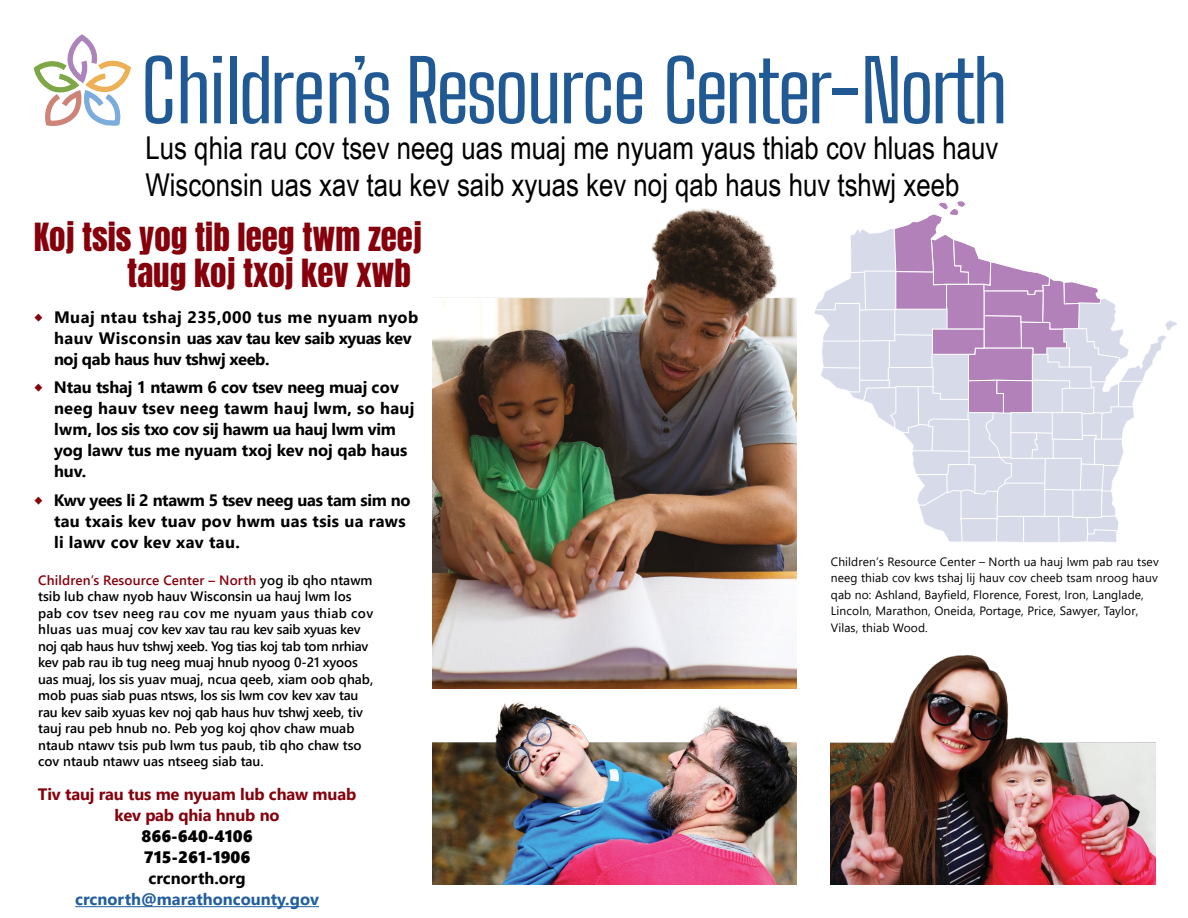
<style>
.page{position:relative;width:1188px;height:918px;background:#fff}
.page>*{position:absolute;margin:0;border:0;box-sizing:border-box;transform-origin:0 0}
.t1{font:33px "Anton";color:#86000c}
.t2{font:31.5px/37.8px "Arial Narrow";color:#000}
.t3{font:700 16.5px/21px "Segoe UI";color:#000}
.t4{font:700 16.5px/21px "Segoe UI";letter-spacing:.025em;color:#000}
.t5{font:700 16.5px/21px "Segoe UI";letter-spacing:.02em;color:#000}
.t6{font:700 16.5px/21px "Segoe UI";letter-spacing:-.01em;color:#86000c;text-align:center}
.t7{font:700 16.5px "Segoe UI";color:#215e9e}
.t8{font:16.5px "Segoe UI Black";color:#000}
.t9{font:600 13.5px/16.5px "Segoe UI";color:#000}
.t10{font:12px/16.5px "Segoe UI";letter-spacing:.01em;color:#000}
.s1{font-family:"Acumin Pro";font-size:21px;color:#86000c}
.s2{color:#86000c}
</style>
<div class="page">
<img style="left:433px;top:208px;width:364px;height:470px">
<img style="left:433px;top:678px;width:364px;height:206px">
<svg style="left:34px;top:37px;width:97px;height:89px"></svg>
<svg style="left:145px;top:55px;width:27px;height:69px"></svg>
<svg style="left:181px;top:56px;width:26px;height:67px"></svg>
<svg style="left:213px;top:56px;width:9px;height:67px"></svg>
<div style="left:230px;top:56px;width:7px;height:67px;background:#205993"></div>
<svg style="left:243px;top:56px;width:26px;height:68px"></svg>
<svg style="left:275px;top:72px;width:47px;height:52px"></svg>
<svg style="left:330px;top:56px;width:59px;height:68px"></svg>
<svg style="left:410px;top:56px;width:115px;height:68px"></svg>
<svg style="left:531px;top:73px;width:26px;height:51px"></svg>
<svg style="left:564px;top:72px;width:47px;height:52px"></svg>
<svg style="left:617px;top:72px;width:25px;height:52px"></svg>
<svg style="left:667px;top:55px;width:57px;height:69px"></svg>
<svg style="left:730px;top:58px;width:101px;height:66px"></svg>
<div style="left:833px;top:88px;width:25px;height:6px;background:#205993"></div>
<svg style="left:865px;top:56px;width:33px;height:67px"></svg>
<svg style="left:904px;top:72px;width:26px;height:52px"></svg>
<svg style="left:936px;top:56px;width:67px;height:68px"></svg>
<img style="left:831px;top:655px;width:324px;height:229px">
<svg style="left:815px;top:201px;width:362px;height:341px"></svg>
<hr style="left:75px;top:906px;width:244px;height:1px;background:#215e9e">
<p class="t2" style="left:146px;top:127px;width:854px">Lus qhia rau cov tsev neeg uas muaj me nyuam yaus thiab cov hluas hauv<br>Wisconsin uas xav tau kev saib xyuas kev noj qab haus huv tshwj xeeb</p>
<p class="t1" style="left:34px;top:220px;width:389px">Koj tsis yog tib leeg twm zeej</p>
<p class="t1" style="left:127px;top:256px;width:285px">taug koj txoj kev xwb</p>
<p class="t4" style="left:54px;top:305px;width:366px;text-indent:-20px"><span class="s1">◆</span> Muaj ntau tshaj 235,000 tus me nyuam nyob hauv Wisconsin uas xav tau kev saib xyuas kev noj qab haus huv tshwj xeeb.</p>
<p class="t3" style="left:54px;top:376px;width:362px;text-indent:-20px"><span class="s1">◆</span> Ntau tshaj 1 ntawm 6 cov tsev neeg muaj cov neeg hauv tsev neeg tawm hauj lwm, so hauj lwm, los sis txo cov sij hawm ua hauj lwm vim yog lawv tus me nyuam txoj kev noj qab haus huv.</p>
<p class="t5" style="left:54px;top:488px;width:358px;text-indent:-20px"><span class="s1">◆</span> Kwv yees li 2 ntawm 5 tsev neeg uas tam sim no tau txais kev tuav pov hwm uas tsis ua raws li lawv cov kev xav tau.</p>
<p class="t9" style="left:38px;top:571px;width:337px"><span class="s2">Children’s Resource Center – North</span> yog ib qho ntawm tsib lub chaw nyob hauv Wisconsin ua hauj lwm los pab cov tsev neeg rau cov me nyuam yaus thiab cov hluas uas muaj cov kev xav tau rau kev saib xyuas kev noj qab haus huv tshwj xeeb. Yog tias koj tab tom nrhiav kev pab rau ib tug neeg muaj hnub nyoog 0-21 xyoos uas muaj, los sis yuav muaj, ncua qeeb, xiam oob qhab, mob puas siab puas ntsws, los sis lwm cov kev xav tau rau kev saib xyuas kev noj qab haus huv tshwj xeeb, tiv tauj rau peb hnub no. Peb yog koj qhov chaw muab ntaub ntawv tsis pub lwm tus paub, tib qho chaw tso cov ntaub ntawv uas ntseeg siab tau.</p>
<p class="t6" style="left:38px;top:783px;width:320px">Tiv tauj rau tus me nyuam lub chaw muab kev pab qhia hnub no</p>
<p class="t8" style="left:142px;top:824px;width:113px">866-640-4106</p>
<p class="t8" style="left:144px;top:845px;width:108px">715-261-1906</p>
<p class="t3" style="left:148px;top:867px;width:99px">crcnorth.org</p>
<p class="t7" style="left:75px;top:884px;width:245px">crcnorth@marathoncounty.gov</p>
<p class="t10" style="left:831px;top:552px;width:329px">Children’s Resource Center – North ua hauj lwm pab rau tsev neeg thiab cov kws tshaj lij hauv cov cheeb tsam nroog hauv qab no: Ashland, Bayfield, Florence, Forest, Iron, Langlade, Lincoln, Marathon, Oneida, Portage, Price, Sawyer, Taylor, Vilas, thiab Wood.</p>
</div>
